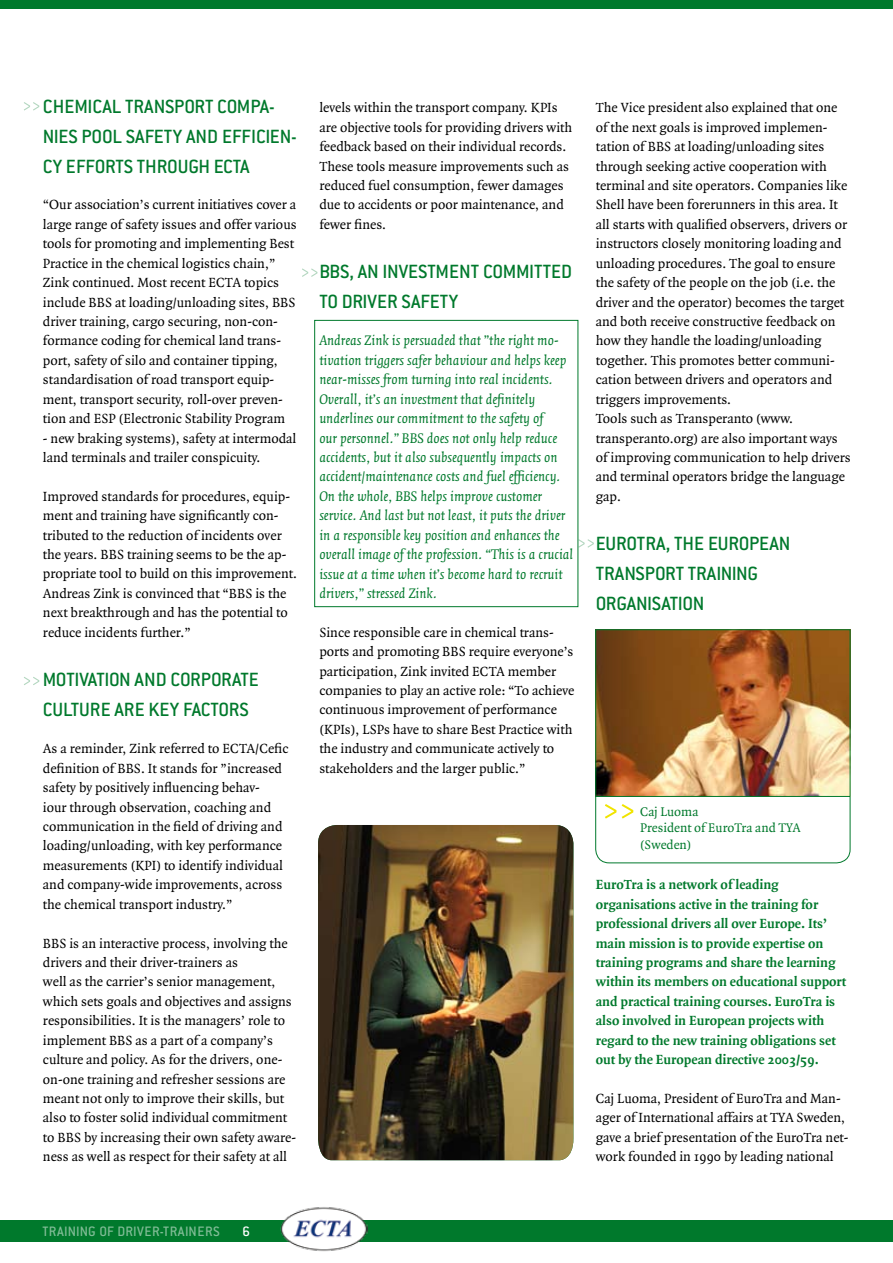
<style>
.page{position:relative;width:893px;height:1263px;background:#fff}
.page>*{position:absolute;margin:0;border:0;box-sizing:border-box;transform-origin:0 0}
.t1{font:500 21px/30px "Conduit ITC";color:#00792c}
.t2{font:italic 15px/19.4px "Quadraat";color:#00792c}
.t3{font:500 15px "Conduit ITC";letter-spacing:.03em;color:#fff}
.t4{font:14.25px/19.4px "Quadraat";color:#000}
.t5{font:700 14.25px/19.4px "Quadraat";color:#00792c}
.t6{font:13.5px/16.5px "Quadraat";color:#00792c}
</style>
<div class="page">
<svg style="left:24px;top:102px;width:15px;height:9px"></svg>
<svg style="left:24px;top:677px;width:15px;height:8px"></svg>
<svg style="left:302px;top:268px;width:15px;height:9px"></svg>
<div style="left:0;top:1220px;width:893px;height:22px;background:#00792c"></div>
<div style="left:0;top:0;width:893px;height:9px;background:#00792c"></div>
<img style="left:280px;top:1207px;width:87px;height:45px">
<div style="left:595px;top:756px;width:255px;height:107px;border:1px solid #00792c;border-radius:14px"></div>
<img style="left:597px;top:631px;width:251px;height:164px">
<div style="left:595px;top:629px;width:255px;height:168px;border:1px solid #00792c"></div>
<svg style="left:605px;top:804px;width:28px;height:14px"></svg>
<img style="left:318px;top:825px;width:255px;height:335px">
<svg style="left:578px;top:539px;width:16px;height:9px"></svg>
<div style="left:314px;top:320px;width:264px;height:287px;border:1px solid #00792c"></div>
<h1 class="t1" style="left:43px;top:91px;width:21px">CHEMICA</h1>
<h1 class="t1" style="left:43px;top:91px;width:233px;text-indent:69px">L TRANSPORT COM PA-<br>NIES POO L SAFET</h1>
<h1 class="t1" style="left:173px;top:121px;width:59px">Y AND EFFICIEN</h1>
<h1 class="t1" style="left:291px;top:121px;width:7px">-</h1>
<h1 class="t1" style="left:43px;top:151px;width:34px">CY EFFORT</h1>
<h1 class="t1" style="left:124px;top:151px;width:24px">S THROU</h1>
<h1 class="t1" style="left:188px;top:151px;width:63px">GH ECTA</h1>
<p class="t4" style="left:43px;top:196px;width:255px">“Our association’s current initiatives cover a large range of safety issues and offer various tools for promoting and implementing Best Practice in the chemical logistics chain,” Zink continued. Most recent ECTA topics include BBS at loading/unloading sites, BBS driver training, cargo securing, non-con&shy;formance coding for chemical land trans&shy;port, safety of silo and container tipping, standardisation of road transport equip&shy;ment, transport security, roll-over preven&shy;tion and ESP (Electronic Stability Program</p>
<p class="t4" style="left:43px;top:429px;width:255px">- new braking systems), safety at intermodal land terminals and trailer conspicuity.</p>
<p class="t4" style="left:43px;top:487px;width:256px">Improved standards for procedures, equip&shy;ment and training have significantly con&shy;tributed to the reduction of incidents over the years. BBS training seems to be the ap&shy;propriate tool to build on this improvement.<br>Andreas Zink is convinced that “BBS is the next breakthrough and has the potential to reduce incidents further.”</p>
<h1 class="t1" style="left:43px;top:664px;width:23px">MOTIVATION</h1>
<h1 class="t1" style="left:135px;top:664px;width:87px">AND CORPORATE</h1>
<h1 class="t1" style="left:43px;top:694px;width:39px">CU LTURE</h1>
<h1 class="t1" style="left:115px;top:694px;width:79px">ARE KEY FACTOR</h1>
<h1 class="t1" style="left:239px;top:694px;width:11px">S</h1>
<p class="t4" style="left:43px;top:739px;width:247px">As a reminder, Zink referred to ECTA/Cefic definition of BBS. It stands for ”increased safety by positively influencing behav-<br>iour through observation, coaching and communication in the field of driving and loading/unloading, with key performance measurements (KPI) to identify individual and company-wide improvements, across the chemical transport industry.”</p>
<p class="t4" style="left:43px;top:934px;width:255px">BBS is an interactive process, involving the drivers and their driver-trainers as<br>well as the carrier’s senior management, which sets goals and objectives and assigns responsibilities. It is the managers’ role to implement BBS as a part of a company’s culture and policy. As for the drivers, one&shy;on-one training and refresher sessions are meant not only to improve their skills, but also to foster solid individual commitment to BBS by increasing their own safety aware&shy;ness as well as respect for their safety at all</p>
<p class="t4" style="left:319px;top:98px;width:254px">levels within the transport company. KPIs are objective tools for providing drivers with feedback based on their individual records.<br>These tools measure improvements such as reduced fuel consumption, fewer damages due to accidents or poor maintenance, and fewer fines.</p>
<h1 class="t1" style="left:319px;top:257px;width:73px">BBS, AN INVE</h1>
<h1 class="t1" style="left:418px;top:257px;width:21px">STMENT</h1>
<h1 class="t1" style="left:483px;top:257px;width:11px">COMMITTED</h1>
<h1 class="t1" style="left:319px;top:287px;width:33px">TO DRIVER</h1>
<h1 class="t1" style="left:402px;top:287px;width:20px">SAFET</h1>
<h1 class="t1" style="left:449px;top:287px;width:11px">Y</h1>
<p class="t2" style="left:319px;top:331px;width:255px">Andreas Zink is persuaded that ”the right mo&shy;tivation triggers safer behaviour and helps keep near-misses from turning into real incidents.<br>Overall, it’s an investment that definitely underlines our commitment to the safety of<br>our personnel.” BBS does not only help reduce accidents, but it also subsequently impacts on accident/maintenance costs and fuel efficiency.<br>On the whole, BBS helps improve customer service. And last but not least, it puts the driver in a responsible key position and enhances the overall image of the profession. “This is a crucial issue at a time when it’s become hard to recruit drivers,” stressed Zink.</p>
<p class="t4" style="left:319px;top:623px;width:257px">Since responsible care in chemical trans&shy;ports and promoting BBS require everyone’s participation, Zink invited ECTA member companies to play an active role: “To achieve continuous improvement of performance (KPIs), LSPs have to share Best Practice with the industry and communicate actively to stakeholders and the larger public.”</p>
<p class="t4" style="left:596px;top:98px;width:257px">The Vice president also explained that one of the next goals is improved implemen&shy;tation of BBS at loading/unloading sites through seeking active cooperation with terminal and site operators. Companies like Shell have been forerunners in this area. It all starts with qualified observers, drivers or instructors closely monitoring loading and unloading procedures. The goal to ensure the safety of the people on the job (i.e. the driver and the operator) becomes the target and both receive constructive feedback on how they handle the loading/unloading together. This promotes better communi&shy;cation between drivers and operators and triggers improvements.<br>Tools such as Transperanto (www. transperanto.org) are also important ways of improving communication to help drivers and terminal operators bridge the language gap.</p>
<h1 class="t1" style="left:596px;top:528px;width:174px">EUROTRA, THE EUROPEAN<br>TRANSPORT TRAININ</h1>
<h1 class="t1" style="left:747px;top:558px;width:12px">G</h1>
<h1 class="t1" style="left:596px;top:588px;width:75px">ORGANISATION</h1>
<p class="t6" style="left:640px;top:804px;width:162px">Caj Luoma<br>President of EuroTra and TYA (Sweden)</p>
<p class="t5" style="left:596px;top:875px;width:252px">EuroTra is a network of leading organisations active in the training for professional drivers all over Europe. Its’ main mission is to provide expertise on training programs and share the learning within its members on educational support and practical training courses. EuroTra is also involved in European projects with regard to the new training obligations set out by the European directive 2003/59.</p>
<p class="t4" style="left:596px;top:1089px;width:254px">Caj Luoma, President of EuroTra and Man&shy;ager of International affairs at TYA Sweden, gave a brief presentation of the EuroTra net&shy;work founded in 1990 by leading national</p>
<p class="t3" style="left:43px;top:1223px;width:179px">TRAINING OF DRIVER-TRAINERS</p>
<p class="t3" style="left:242px;top:1223px;width:9px">6</p>
</div>
